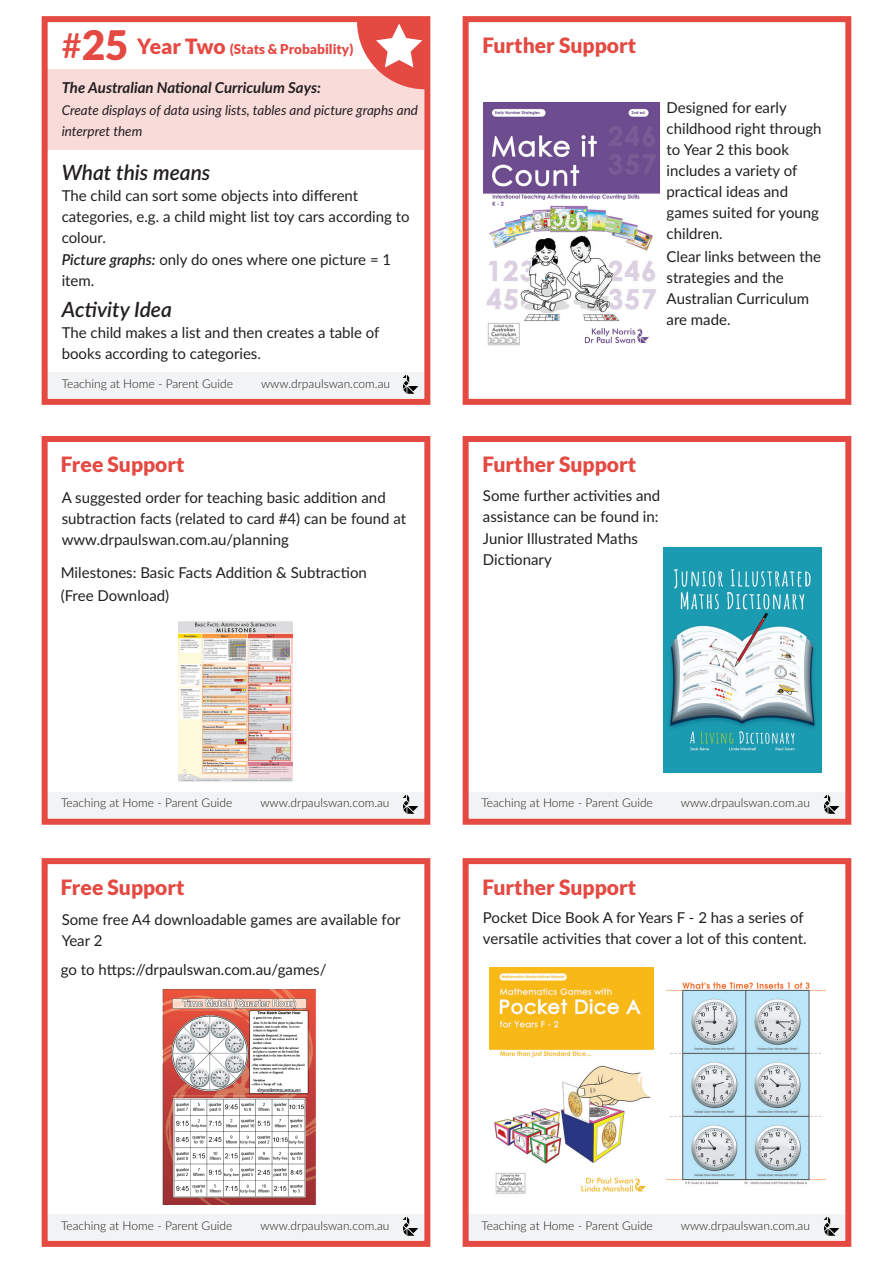
<style>
.page{position:relative;width:893px;height:1263px;background:#fff}
.page>*{position:absolute;margin:0;border:0;box-sizing:border-box;transform-origin:0 0}
.t1{font:900 21px "Lato";color:#e44942}
.t2{font:italic 600 21px "Lato";color:#231f20}
.t3{font:15px/21px "Lato";color:#231f20}
.t4{font:italic 700 15px "Lato";color:#231f20}
.t5{font:italic 13.5px/21px "Lato";color:#231f20}
.t6{font:900 13.5px "Lato";color:#e44942}
.t7{font:300 12px "Lato";color:#231f20}
.s1{font-weight:600;font-size:34.5px}
.s2{font-size:40.5px}
.s3{font-size:21px}
.s4{font-weight:600;font-style:italic}
</style>
<div class="page">
<div style="left:47px;top:69px;width:377px;height:80px;background:#f9dbd9"></div>
<div style="left:47px;top:372px;width:377px;height:25px;background:#f2f3f4"></div>
<div style="left:42px;top:16px;width:388px;height:389px;border:6px solid #e44942"></div>
<svg style="left:357px;top:21px;width:68px;height:68px"></svg>
<img style="left:403px;top:375px;width:15px;height:19px">
<img style="left:663px;top:548px;width:159px;height:224px">
<div style="left:47px;top:792px;width:377px;height:25px;background:#f2f3f4"></div>
<div style="left:42px;top:436px;width:388px;height:389px;border:6px solid #e44942"></div>
<img style="left:403px;top:794px;width:15px;height:20px">
<div style="left:468px;top:792px;width:376px;height:25px;background:#f2f3f4"></div>
<img style="left:824px;top:794px;width:15px;height:20px">
<div style="left:463px;top:436px;width:388px;height:389px;border:6px solid #e44942"></div>
<img style="left:178px;top:621px;width:114px;height:161px">
<div style="left:47px;top:1214px;width:377px;height:25px;background:#f2f3f4"></div>
<div style="left:42px;top:858px;width:388px;height:389px;border:6px solid #e44942"></div>
<img style="left:403px;top:1217px;width:15px;height:19px">
<div style="left:468px;top:1214px;width:376px;height:25px;background:#f2f3f4"></div>
<img style="left:824px;top:1217px;width:15px;height:19px">
<div style="left:463px;top:858px;width:388px;height:389px;border:6px solid #e44942"></div>
<div style="left:463px;top:16px;width:388px;height:389px;border:6px solid #e44942"></div>
<img style="left:484px;top:102px;width:175px;height:244px">
<img style="left:162px;top:989px;width:155px;height:215px">
<img style="left:489px;top:967px;width:164px;height:227px">
<img style="left:666px;top:982px;width:160px;height:203px">
<p class="t6" style="left:62px;top:41px;width:293px"><span class="s1">#</span><span class="s2">25</span> <span class="s3">Year Two</span> (Stats &amp; Probability)</p>
<p class="t4" style="left:62px;top:76px;width:261px">The Australian National Curriculum Says:</p>
<p class="t5" style="left:62px;top:99px;width:358px">Create displays of data using lists, tables and picture graphs and interpret them</p>
<p class="t2" style="left:62px;top:158px;width:150px">What this means</p>
<p class="t3" style="left:62px;top:184px;width:349px">The child can sort some objects into different categories, e.g. a child might list toy cars according to colour.</p>
<p class="t3" style="left:62px;top:249px;width:331px"><span class="s4">Picture graphs:</span> only do ones where one picture = 1 item.</p>
<p class="t2" style="left:62px;top:295px;width:112px">Activity Idea</p>
<p class="t3" style="left:62px;top:322px;width:319px">The child makes a list and then creates a table of books according to categories.</p>
<p class="t7" style="left:62px;top:375px;width:173px">Teaching at Home - Parent Guide</p>
<p class="t7" style="left:261px;top:375px;width:131px">www.drpaulswan.com.au</p>
<p class="t1" style="left:482px;top:33px;width:155px">Further Support</p>
<p class="t1" style="left:61px;top:452px;width:125px">Free Support</p>
<p class="t1" style="left:482px;top:452px;width:155px">Further Support</p>
<p class="t3" style="left:667px;top:97px;width:156px">Designed for early childhood right through to Year 2 this book includes a variety of practical ideas and games suited for young children.</p>
<p class="t3" style="left:667px;top:245px;width:156px">Clear links between the strategies and the<br>Australian Curriculum are made.</p>
<p class="t3" style="left:62px;top:487px;width:346px">A suggested order for teaching basic addition and subtraction facts (related to card #4) can be found at www.drpaulswan.com.au/planning</p>
<p class="t3" style="left:61px;top:561px;width:308px;line-height:22.5px">Milestones: Basic Facts Addition &amp; Subtraction (Free Download)</p>
<p class="t3" style="left:483px;top:484px;width:179px">Some further activities and assistance can be found in:</p>
<p class="t3" style="left:483px;top:527px;width:157px">Junior Illustrated Maths<br>Dictionary</p>
<p class="t7" style="left:61px;top:795px;width:173px">Teaching at Home - Parent Guide</p>
<p class="t7" style="left:260px;top:795px;width:131px">www.drpaulswan.com.au</p>
<p class="t7" style="left:481px;top:795px;width:173px">Teaching at Home - Parent Guide</p>
<p class="t7" style="left:681px;top:795px;width:131px">www.drpaulswan.com.au</p>
<p class="t1" style="left:61px;top:874px;width:125px">Free Support</p>
<p class="t1" style="left:482px;top:874px;width:155px">Further Support</p>
<p class="t3" style="left:62px;top:909px;width:340px">Some free A4 downloadable games are available for<br>Year 2</p>
<p class="t3" style="left:61px;top:959px;width:267px">go to https://drpaulswan.com.au/games/</p>
<p class="t3" style="left:483px;top:906px;width:325px">Pocket Dice Book A for Years F - 2 has a series of versatile activities that cover a lot of this content.</p>
<p class="t7" style="left:61px;top:1217px;width:173px">Teaching at Home - Parent Guide</p>
<p class="t7" style="left:260px;top:1217px;width:131px">www.drpaulswan.com.au</p>
<p class="t7" style="left:481px;top:1217px;width:173px">Teaching at Home - Parent Guide</p>
<p class="t7" style="left:681px;top:1217px;width:131px">www.drpaulswan.com.au</p>
</div>
